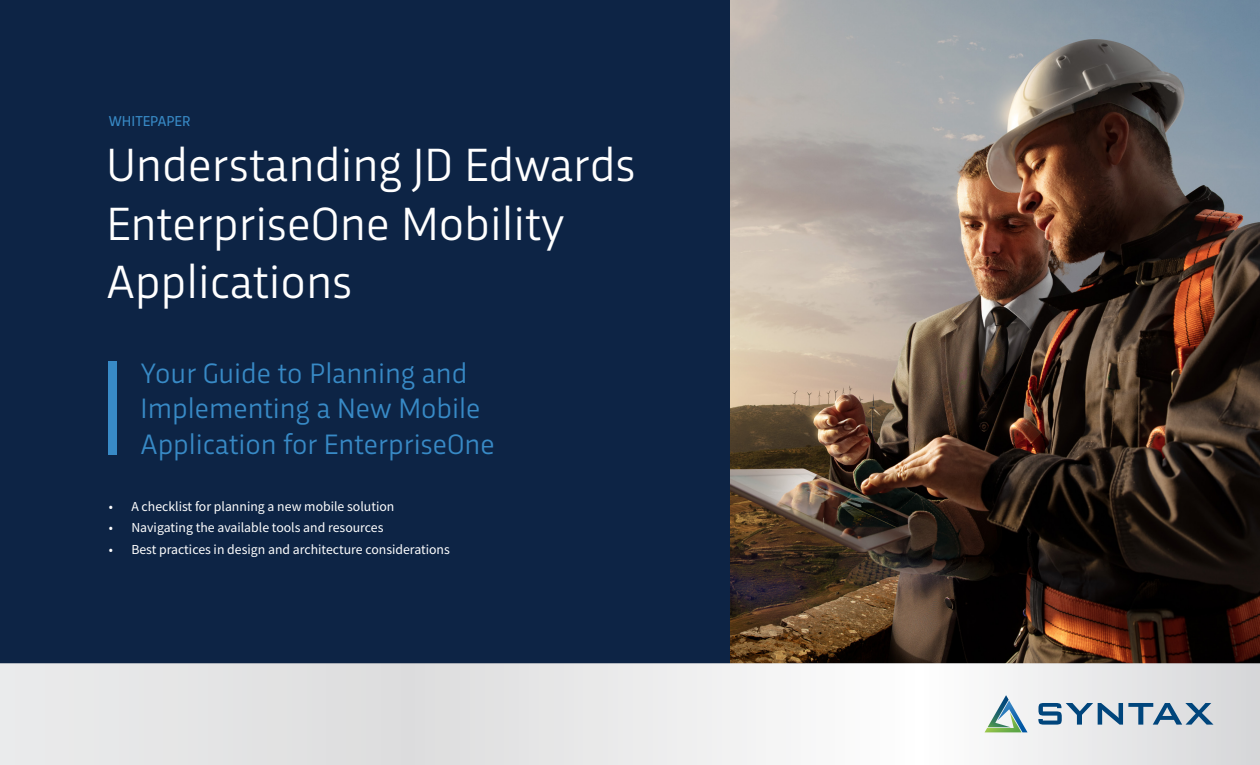
<style>
.page{position:relative;width:1260px;height:765px;background:#fff}
.page>*{position:absolute;margin:0;border:0;box-sizing:border-box;transform-origin:0 0}
.t1{font:48.75px/58.5px "Trasandina";color:#fff}
.t2{font:29.38px/35.2px "Trasandina";color:#388ac6}
.t3{font:15px "Trasandina";color:#388ac6}
.t4{font:13.75px "Source Sans Pro";color:#fff}
</style>
<div class="page">
<div style="left:0;top:0;width:1260px;height:663px;background:#0d2445"></div>
<img style="left:731px;top:0;width:529px;height:663px">
<div style="left:109px;top:361px;width:8px;height:94px;background:#388ac6"></div>
<svg style="left:0;top:663px;width:1260px;height:102px"></svg>
<svg style="left:985px;top:695px;width:43px;height:37px"></svg>
<svg style="left:1038px;top:703px;width:175px;height:22px;background:#8da8be"></svg>
<p class="t3" style="left:109px;top:110px;width:83px">WHITEPAPER</p>
<p class="t1" style="left:106px;top:132px;width:530px">Understanding JD Edwards<br>EnterpriseOne Mobility<br>Applications</p>
<p class="t2" style="left:141px;top:353px;width:356px">Your Guide to Planning and<br>Implementing a New Mobile<br>Application for EnterpriseOne</p>
<p class="t4" style="left:109px;top:498px;width:287px">• A checklist for planning a new mobile solution</p>
<p class="t4" style="left:109px;top:519px;width:276px">• Navigating the available tools and resources</p>
<p class="t4" style="left:109px;top:540px;width:342px">• Best practices in design and architecture considerations</p>
</div>
